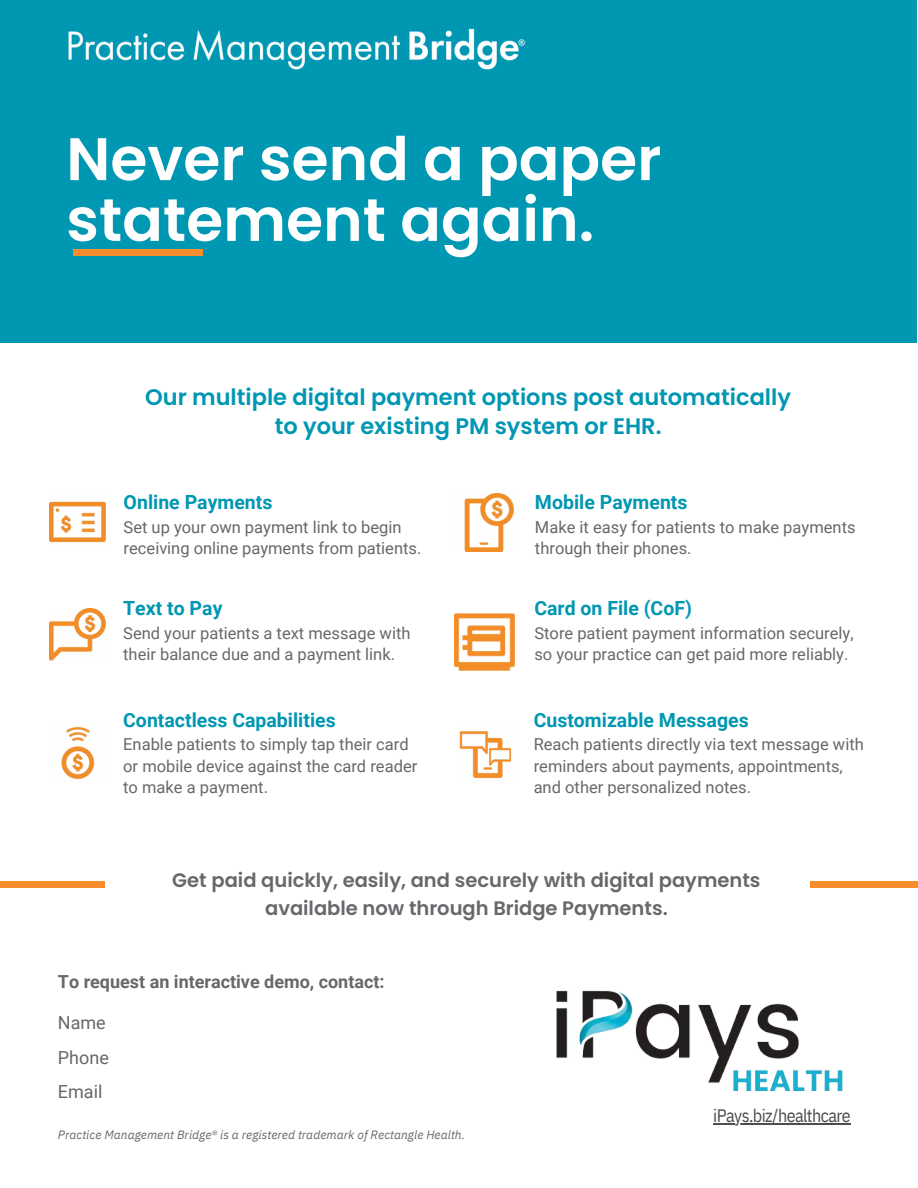
<style>
.page{position:relative;width:918px;height:1188px;background:#fff}
.page>*{position:absolute;margin:0;border:0;box-sizing:border-box;transform-origin:0 0}
.t1{font:600 60px/60.8px "Poppins";color:#fff}
.t2{font:600 22.5px/29.2px "Poppins";color:#0097b2;text-align:center}
.t3{font:700 19.5px "Roboto";color:#0097b2}
.t4{font:600 19.5px/28.2px "Poppins";color:#66686b;text-align:center}
.t5{font:700 18px "Roboto";color:#66686b}
.t6{font:18px "IBM Plex Sans Cond";letter-spacing:-.03em;color:#4d4d4d}
.t7{font:18px/34.3px "Roboto";color:#66686b}
.t8{font:16.5px/21.3px "Roboto";color:#66686b}
.t9{font:16.5px/21.3px "Roboto";color:#65686b}
.t10{font:italic 12px "IBM Plex Sans";letter-spacing:.005em;color:#65686b}
</style>
<div class="page">
<div style="left:0;top:881px;width:105px;height:7px;background:#f78d2c"></div>
<div style="left:0;top:0;width:916px;height:342px;background:#0097b2"></div>
<div style="left:73px;top:249px;width:129px;height:7px;background:#f78d2c"></div>
<div style="left:810px;top:881px;width:108px;height:7px;background:#f78d2c"></div>
<img style="left:50px;top:501px;width:55px;height:41px">
<img style="left:50px;top:608px;width:55px;height:53px">
<img style="left:61px;top:726px;width:34px;height:54px">
<img style="left:464px;top:493px;width:49px;height:59px">
<img style="left:455px;top:613px;width:60px;height:58px">
<img style="left:459px;top:731px;width:53px;height:47px">
<img style="left:68px;top:28px;width:457px;height:42px">
<img style="left:556px;top:990px;width:287px;height:101px">
<hr style="left:713px;top:1124px;width:137px;height:1px;background:#4d4d4d">
<p class="t1" style="left:66px;top:129px;width:597px">Never send a paper statement again.</p>
<h2 class="t2" style="left:145px;top:382px;width:647px">Our multiple digital payment options post automatically to your existing PM system or EHR.</h2>
<h5 class="t3" style="left:124px;top:491px;width:150px">Online Payments</h5>
<h5 class="t9" style="left:124px;top:516px;width:299px">Set up your own payment link to begin receiving online payments from patients.</h5>
<p class="t3" style="left:123px;top:597px;width:101px">Text to Pay</p>
<p class="t8" style="left:123px;top:623px;width:289px">Send your patients a text message with their balance due and a payment link.</p>
<h5 class="t3" style="left:123px;top:709px;width:214px">Contactless Capabilities</h5>
<h5 class="t8" style="left:123px;top:734px;width:296px">Enable patients to simply tap their card or mobile device against the card reader to make a payment.</h5>
<h5 class="t3" style="left:535px;top:491px;width:154px">Mobile Payments</h5>
<h5 class="t8" style="left:535px;top:516px;width:322px">Make it easy for patients to make payments through their phones.</h5>
<p class="t3" style="left:534px;top:597px;width:159px">Card on File (CoF)</p>
<p class="t8" style="left:534px;top:623px;width:321px">Store patient payment information securely, so your practice can get paid more reliably.</p>
<p class="t3" style="left:534px;top:709px;width:217px">Customizable Messages</p>
<p class="t8" style="left:534px;top:734px;width:332px">Reach patients directly via text message with reminders about payments, appointments, and other personalized notes.</p>
<p class="t4" style="left:172px;top:866px;width:590px">Get paid quickly, easily, and securely with digital payments available now through Bridge Payments.</p>
<p class="t5" style="left:58px;top:972px;width:328px">To request an interactive demo, contact:</p>
<p class="t7" style="left:58px;top:1006px;width:52px">Name<br>Phone<br>Email</p>
<h1 class="t10" style="left:58px;top:1127px;width:409px">Practice Management Bridge® is a registered trademark of Rectangle Health.</h1>
<p class="t6" style="left:713px;top:1104px;width:139px">iPays.biz/healthcare</p>
</div>
